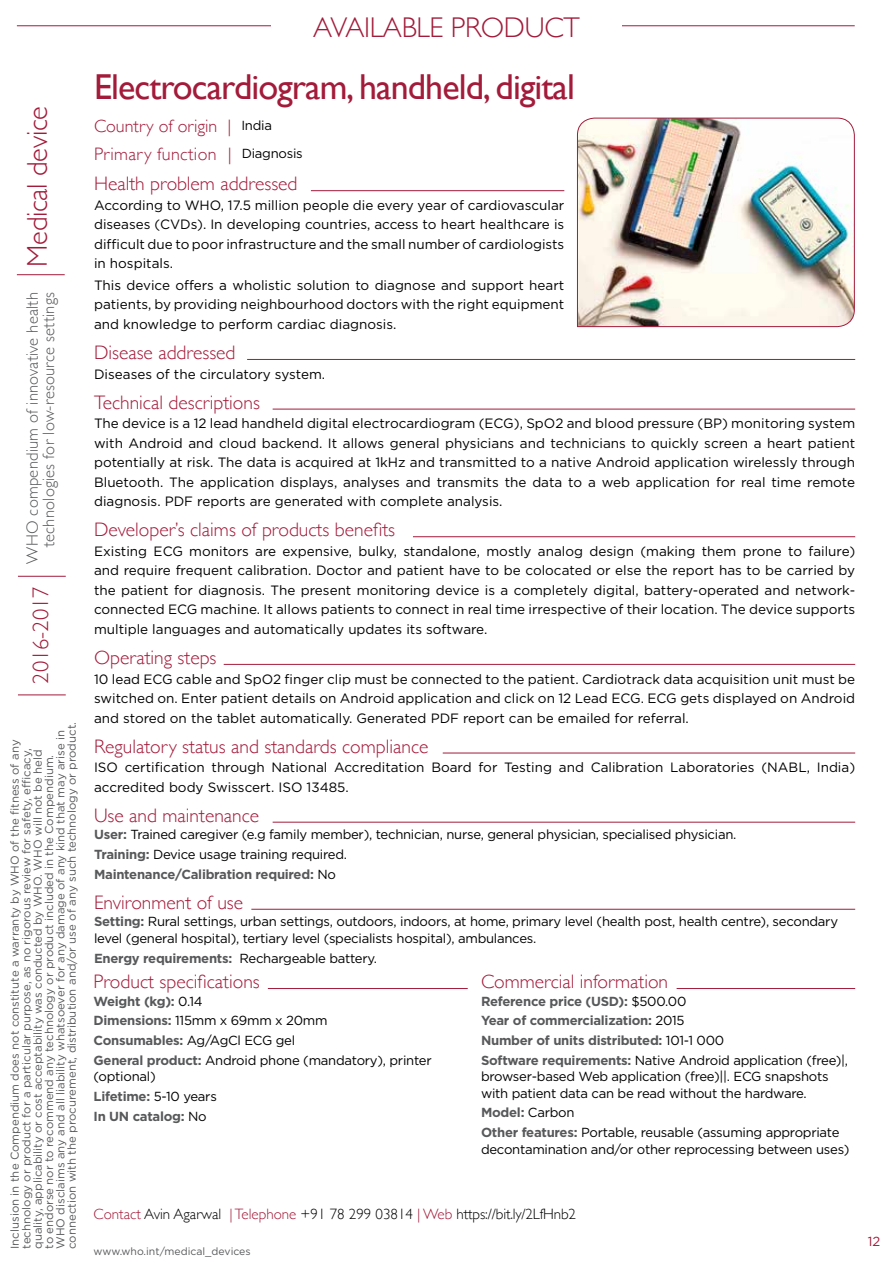
<style>
.page{position:relative;width:893px;height:1263px;background:#fff}
.page>*{position:absolute;margin:0;border:0;box-sizing:border-box;transform-origin:0 0}
.t1{font:36px "Gill Sans";letter-spacing:-.025em;color:#a31b3a}
.t2{font:300 28.5px "Gill Sans";letter-spacing:-.01em;color:#a31b3a}
.t3{font:300 22.5px "Gill Sans";color:#a31b3a}
.t4{font:300 19.5px "Gill Sans";color:#a31b3a}
.t5{font:300 18px/28px "Gill Sans";letter-spacing:.02em;color:#a31b3a}
.t6{font:300 16.5px/16.5px "Gill Sans";letter-spacing:.015em;color:#58595b;text-align:right}
.t7{font:300 15px "Gill Sans";color:#000}
.t8{font:13.5px/19.5px "Gotham";color:#000;text-align:justify}
.t9{font:13.2px/19.6px "Gotham";letter-spacing:-.02em;color:#000}
.t10{font:700 13.2px/19.6px "Gotham";letter-spacing:-.02em;color:#58595b}
.t11{font:13.2px "Gotham";color:#a31b3a}
.t12{font:11.4px/11.4px "Gotham";color:#58595b}
.t13{font:10.5px "Gotham";color:#58595b}
.s1{font-family:"Gotham";font-weight:400;font-size:13.2px;color:#000}
.s2{font-weight:700;color:#58595b}
.s3{font-weight:400;color:#000}
.s4{color:#a31b3a}
</style>
<div class="page">
<hr style="left:18px;top:576px;width:48px;height:1px;background:#a31b3a">
<hr style="left:17px;top:274px;width:48px;height:1px;background:#a31b3a">
<hr style="left:17px;top:25px;width:838px;height:1px;background:#a31b3a">
<div style="left:271px;top:10px;width:351px;height:34px;background:#fff"></div>
<hr style="left:18px;top:694px;width:48px;height:1px;background:#a31b3a">
<hr style="left:677px;top:988px;width:178px;height:1px;background:#a31b3a">
<hr style="left:268px;top:988px;width:200px;height:1px;background:#a31b3a">
<hr style="left:311px;top:190px;width:253px;height:1px;background:#a31b3a">
<hr style="left:247px;top:359px;width:608px;height:1px;background:#a31b3a">
<hr style="left:273px;top:409px;width:582px;height:1px;background:#a31b3a">
<hr style="left:413px;top:536px;width:442px;height:1px;background:#a31b3a">
<hr style="left:224px;top:664px;width:631px;height:1px;background:#a31b3a">
<hr style="left:443px;top:753px;width:412px;height:1px;background:#a31b3a">
<hr style="left:273px;top:822px;width:582px;height:1px;background:#a31b3a">
<hr style="left:251px;top:909px;width:604px;height:1px;background:#a31b3a">
<img style="left:577px;top:117px;width:278px;height:210px">
<h2 class="t2" style="left:15px;top:267px;width:162px;rotate:-90deg">Medical device</h2>
<p class="t6" style="left:23px;top:564px;width:273px;rotate:-90deg">WHO compendium of innovative health technologies for low-resource settings</p>
<h3 class="t3" style="left:23px;top:684px;width:99px;rotate:-90deg">2016-2017</h3>
<p class="t12" style="left:9px;top:1249px;width:528px;rotate:-90deg">Inclusion in the Compendium does not constitute a warranty by WHO of the fitness of any technology or product for a particular purpose, as no rigorous review for safety, efficacy, quality, applicability or cost acceptability was conducted by WHO. WHO will not be held<br>to endorse nor to recommend any technology or product included in the Compendium.<br>WHO disclaims any and all liability whatsoever for any damage of any kind that may arise in connection with the procurement, distribution and/or use of any such technology or product.</p>
<h2 class="t2" style="left:313px;top:5px;width:268px">AVAILABLE PRODUCT</h2>
<h1 class="t1" style="left:94px;top:65px;width:482px">Electrocardiogram, handheld, digital</h1>
<h3 class="t5" style="left:94px;top:111px;width:210px">Country of origin | <span class="s1">India<br></span>Primary function | <span class="s1">Diagnosis</span></h3>
<h3 class="t4" style="left:94px;top:169px;width:205px">Health problem addressed</h3>
<p class="t8" style="left:94px;top:195px;width:472px">According to WHO, 17.5 million people die every year of cardiovascular diseases (CVDs). In developing countries, access to heart healthcare is difficult due to poor infrastructure and the small number of cardiologists in hospitals.</p>
<p class="t8" style="left:94px;top:275px;width:472px">This device offers a wholistic solution to diagnose and support heart patients, by providing neighbourhood doctors with the right equipment and knowledge to perform cardiac diagnosis.</p>
<h3 class="t4" style="left:94px;top:337px;width:143px">Disease addressed</h3>
<p class="t8" style="left:94px;top:364px;width:233px">Diseases of the circulatory system.</p>
<h3 class="t4" style="left:94px;top:387px;width:167px">Technical descriptions</h3>
<p class="t8" style="left:94px;top:413px;width:763px">The device is a 12 lead handheld digital electrocardiogram (ECG), SpO2 and blood pressure (BP) monitoring system with Android and cloud backend. It allows general physicians and technicians to quickly screen a heart patient potentially at risk. The data is acquired at 1kHz and transmitted to a native Android application wirelessly through Bluetooth. The application displays, analyses and transmits the data to a web application for real time remote diagnosis. PDF reports are generated with complete analysis.</p>
<h3 class="t4" style="left:94px;top:515px;width:303px">Developer’s claims of products benefits</h3>
<p class="t8" style="left:94px;top:541px;width:763px">Existing ECG monitors are expensive, bulky, standalone, mostly analog design (making them prone to failure) and require frequent calibration. Doctor and patient have to be colocated or else the report has to be carried by the patient for diagnosis. The present monitoring device is a completely digital, battery-operated and network&shy;connected ECG machine. It allows patients to connect in real time irrespective of their location. The device supports multiple languages and automatically updates its software.</p>
<h3 class="t4" style="left:94px;top:642px;width:124px">Operating steps</h3>
<p class="t8" style="left:94px;top:669px;width:763px">10 lead ECG cable and SpO2 finger clip must be connected to the patient. Cardiotrack data acquisition unit must be switched on. Enter patient details on Android application and click on 12 Lead ECG. ECG gets displayed on Android and stored on the tablet automatically. Generated PDF report can be emailed for referral.</p>
<h3 class="t4" style="left:94px;top:731px;width:336px">Regulatory status and standards compliance</h3>
<p class="t8" style="left:94px;top:757px;width:763px">ISO certification through National Accreditation Board for Testing and Calibration Laboratories (NABL, India) accredited body Swisscert. ISO 13485.</p>
<h3 class="t4" style="left:94px;top:800px;width:167px">Use and maintenance</h3>
<p class="t9" style="left:94px;top:825px;width:644px"><span class="s2">User:</span> Trained caregiver (e.g family member), technician, nurse, general physician, specialised physician.<br><span class="s2">Training:</span> Device usage training required.<br><span class="s2">Maintenance/Calibration required:</span> No</p>
<h3 class="t4" style="left:94px;top:887px;width:151px">Environment of use</h3>
<p class="t9" style="left:94px;top:913px;width:745px;line-height:16.5px"><span class="s2">Setting:</span> Rural settings, urban settings, outdoors, indoors, at home, primary level (health post, health centre), secondary level (general hospital), tertiary level (specialists hospital), ambulances.</p>
<p class="t9" style="left:94px;top:948px;width:285px"><span class="s2">Energy requirements:</span> Rechargeable battery.</p>
<h3 class="t4" style="left:94px;top:966px;width:168px">Product specifications</h3>
<p class="t9" style="left:94px;top:991px;width:340px"><span class="s2">Weight (kg):</span> 0.14<br><span class="s2">Dimensions:</span> 115mm x 69mm x 20mm<br><span class="s2">Consumables:</span> Ag/AgCl ECG gel<br><span class="s2">General product:</span> Android phone (mandatory), printer</p>
<p class="t9" style="left:94px;top:1066px;width:125px">(optional)<br><span class="s2">Lifetime:</span> 5-10 years<br><span class="s2">In UN catalog:</span> No</p>
<h3 class="t4" style="left:481px;top:966px;width:189px">Commercial information</h3>
<p class="t10" style="left:481px;top:991px;width:369px">Reference price (USD): <span class="s3">$500.00<br></span>Year of commercialization: <span class="s3">2015<br></span>Number of units distributed: <span class="s3">101-1 000<br></span>Software requirements: <span class="s3">Native Android application (free)|,</span></p>
<p class="t9" style="left:481px;top:1068px;width:349px;line-height:16.5px">browser-based Web application (free)||. ECG snapshots with patient data can be read without the hardware.</p>
<p class="t9" style="left:481px;top:1103px;width:360px"><span class="s2">Model:</span> Carbon<br><span class="s2">Other features:</span> Portable, reusable (assuming appropriate</p>
<p class="t9" style="left:481px;top:1139px;width:370px">decontamination and/or other reprocessing between uses)</p>
<p class="t7" style="left:94px;top:1202px;width:484px"><span class="s4">Contact</span> Avin Agarwal <span class="s4">| Telephone</span> +91 78 299 03814 <span class="s4">| Web</span> https://bit.ly/2LfHnb2</p>
<p class="t13" style="left:94px;top:1246px;width:159px">www.who.int/medical_devices</p>
<p class="t11" style="left:868px;top:1234px;width:14px">12</p>
</div>
